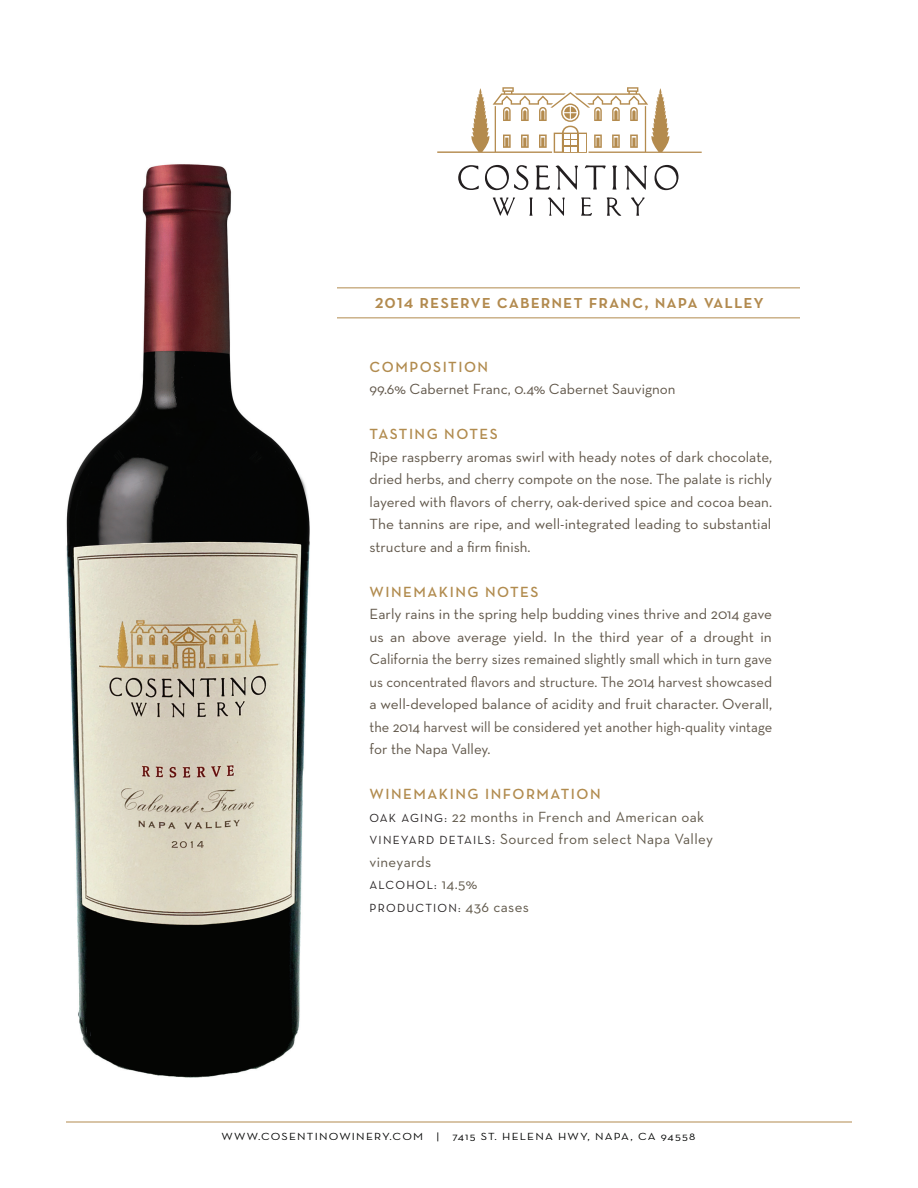
<style>
.page{position:relative;width:918px;height:1188px;background:#fff}
.page>*{position:absolute;margin:0;border:0;box-sizing:border-box;transform-origin:0 0}
.t1{font:19.5px "Neutra Text PS Demi SC";letter-spacing:.05em;color:#b28a4e}
.t2{font:15px/22.5px "Neutra Text";color:#605649;text-align:justify}
.t3{font:15px/22.5px "Neutra Text";letter-spacing:.025em;color:#60584a}
.t4{font:600 15px "Neutra Text";letter-spacing:.1em;color:#b18b4e}
.t5{font:12px/22.5px "Neutra Text";letter-spacing:.1em;color:#231f20}
.t6{font:10.5px "Neutra Text";letter-spacing:.1em;color:#040504;scale:1.14 1}
.s1{font-weight:600;color:#b18b4e}
.s2{font-size:12px;color:#231f20}
.s3{font-size:15px;color:#60584a}
</style>
<div class="page">
<hr style="left:66px;top:1122px;width:786px;height:1px;background:#b28a4e">
<img style="left:66px;top:164px;width:244px;height:914px">
<hr style="left:337px;top:287px;width:463px;height:1px;background:#b28a4e">
<hr style="left:337px;top:317px;width:463px;height:1px;background:#b28a4e">
<svg style="left:458px;top:165px;width:220px;height:51px"></svg>
<svg style="left:437px;top:87px;width:265px;height:66px"></svg>
<h1 class="t1" style="left:375px;top:289px;width:391px">2014 reserve cabernet franc, napa valley</h1>
<p class="t4" style="left:370px;top:357px;width:120px">COMPOSITION</p>
<p class="t2" style="left:370px;top:377px;width:308px">99.6% Cabernet Franc, 0.4% Cabernet Sauvignon</p>
<p class="t4" style="left:370px;top:425px;width:130px">TASTING NOTES</p>
<p class="t2" style="left:370px;top:445px;width:404px">Ripe raspberry aromas swirl with heady notes of dark chocolate, dried herbs, and cherry compote on the nose. The palate is richly layered with flavors of cherry, oak-derived spice and cocoa bean.<br>The tannins are ripe, and well-integrated leading to substantial structure and a firm finish.</p>
<p class="t4" style="left:370px;top:582px;width:170px">WINEMAKING NOTES</p>
<p class="t2" style="left:370px;top:602px;width:404px">Early rains in the spring help budding vines thrive and 2014 gave us an above average yield. In the third year of a drought in California the berry sizes remained slightly small which in turn gave us concentrated flavors and structure. The 2014 harvest showcased a well-developed balance of acidity and fruit character. Overall, the 2014 harvest will be considered yet another high-quality vintage for the Napa Valley.</p>
<p class="t3" style="left:370px;top:782px;width:345px"><span class="s1">WINEMAKING INFORMATION<br></span><span class="s2">OAK AGING:</span> 22 months in French and American oak <span class="s2">VINEYARD DETAILS:</span> Sourced from select Napa Valley vineyards</p>
<p class="t5" style="left:370px;top:874px;width:161px">ALCOHOL: <span class="s3">14.5%<br></span>PRODUCTION: <span class="s3">436 cases</span></p>
<p class="t6" style="left:222px;top:1130px;width:178px">WWW.COSENTINOWINERY.COM</p>
<p class="t6" style="left:436px;top:1130px;width:4px">|</p>
<p class="t6" style="left:452px;top:1130px;width:214px">7415 ST. HELENA HWY, NAPA, CA 94558</p>
</div>
